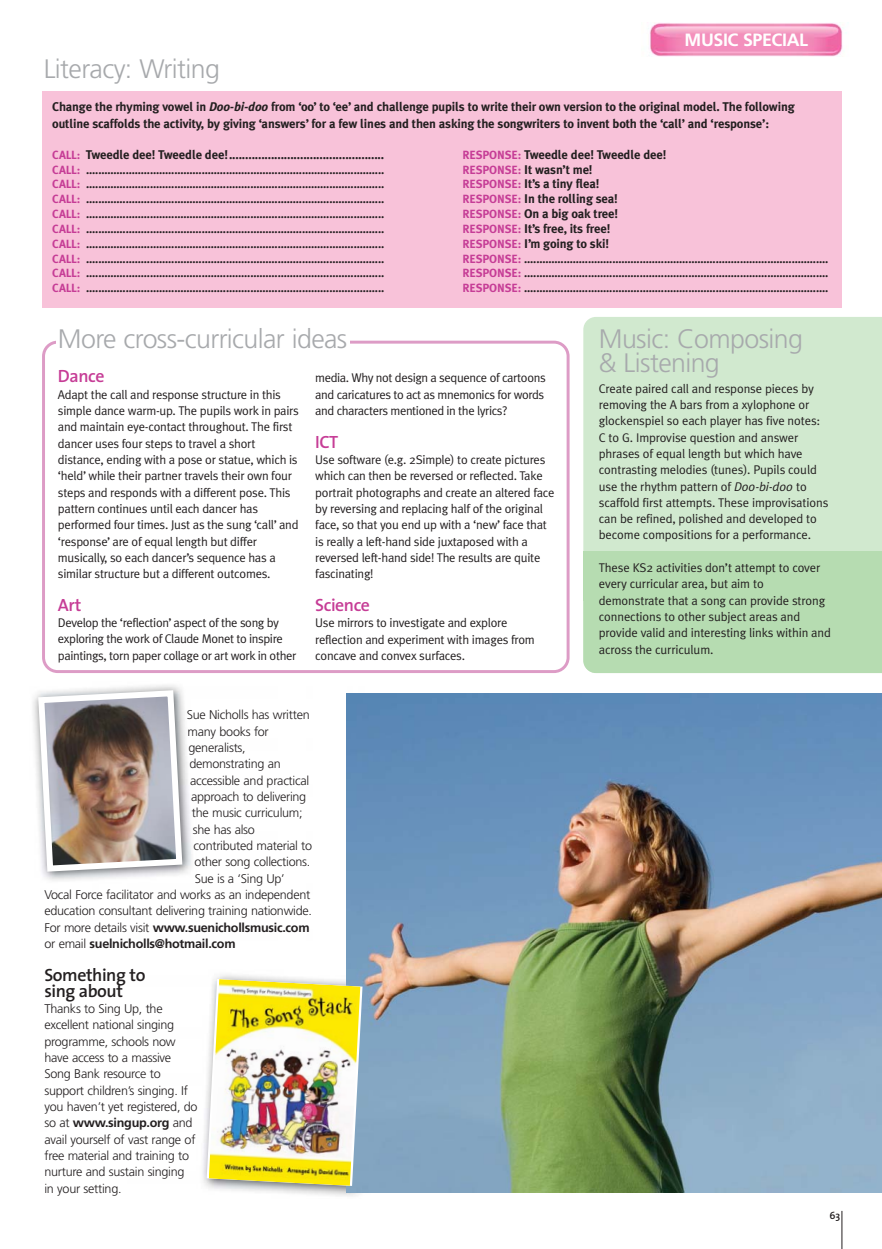
<style>
.page{position:relative;width:882px;height:1249px;background:#fff}
.page>*{position:absolute;margin:0;border:0;box-sizing:border-box;transform-origin:0 0}
.t1{font:300 26.7px/23.7px "Frutiger";letter-spacing:-.02em;color:#a7a9ac}
.t2{font:600 17.85px/16.4px "The Sans";letter-spacing:-.025em;color:#231f20}
.t3{font:600 17.85px "The Sans";letter-spacing:-.025em;color:#c63d96}
.t4{font:700 17.85px "Frutiger";letter-spacing:-.02em;color:#fff}
.t5{font:12.6px/16.4px "Meta Plus Normal";letter-spacing:-.02em;color:#231f20}
.t6{font:300 12.6px/16.4px "Frutiger";letter-spacing:-.02em;color:#231f20}
.t7{font:700 12.6px/16.4px "Meta Plus";letter-spacing:-.01em;color:#231f20}
.t8{font:700 12.6px "Frutiger";letter-spacing:-.02em;color:#231f20}
.t9{font:700 11.85px "Meta Plus";letter-spacing:-.01em;color:#231f20}
.t10{font:600 10.35px "The Sans";color:#231f20}
.s1{font-style:italic}
.s2{font-size:11.85px;color:#c63d96}
.s3{color:#c63d96}
.s4{font-weight:300}
.s5{font-weight:700}
</style>
<div class="page">
<img style="left:33px;top:685px;width:341px;height:511px">
<img style="left:346px;top:693px;width:535px;height:499px">
<div style="left:583px;top:317px;width:298px;height:235px;background:#d1e9cf"></div>
<div style="left:583px;top:601px;width:298px;height:72px;background:#b6dcb1"></div>
<div style="left:583px;top:552px;width:298px;height:49px;background:#b6dcb1"></div>
<div style="left:42px;top:91px;width:799px;height:217px;background:#f8c2d9"></div>
<img style="left:648px;top:23px;width:196px;height:34px">
<hr style="left:841px;top:1211px;width:1px;height:38px;background:#231f20">
<svg style="left:42px;top:341px;width:527px;height:332px"></svg>
<div style="left:56px;top:340px;width:294px;height:32px;background:#fff"></div>
<svg style="left:207px;top:979px;width:155px;height:207px"></svg>
<img style="left:209px;top:979px;width:151px;height:207px">
<img style="left:35px;top:687px;width:150px;height:188px">
<h2 class="t4" style="left:684px;top:33px;width:125px">MUSIC SPECIAL</h2>
<h1 class="t1" style="left:44px;top:59px;width:178px">Literacy: Writing</h1>
<p class="t7" style="left:52px;top:99px;width:743px">Change the rhyming vowel in <span class="s1">Doo-bi-doo</span> from ‘oo’ to ‘ee’ and challenge pupils to write their own version to the original model. The following outline scaffolds the activity, by giving ‘answers’ for a few lines and then asking the songwriters to invent both the ‘call’ and ‘response’:</p>
<p class="t7" style="left:52px;top:147px;width:333px"><span class="s2">CALL:</span> Tweedle dee! Tweedle dee!................................................</p>
<p class="t7" style="left:462px;top:147px;width:206px"><span class="s2">RESPONSE:</span> Tweedle dee! Tweedle dee!</p>
<p class="t9" style="left:52px;top:164px;width:333px"><span class="s3">CALL:</span> ..................................................................................................</p>
<p class="t7" style="left:462px;top:162px;width:132px"><span class="s2">RESPONSE:</span> It wasn’t me!</p>
<p class="t9" style="left:52px;top:179px;width:333px"><span class="s3">CALL:</span> ..................................................................................................</p>
<p class="t7" style="left:462px;top:176px;width:139px"><span class="s2">RESPONSE:</span> It’s a tiny flea!</p>
<p class="t9" style="left:52px;top:194px;width:333px"><span class="s3">CALL:</span> ..................................................................................................</p>
<p class="t7" style="left:462px;top:191px;width:157px"><span class="s2">RESPONSE:</span> In the rolling sea!</p>
<p class="t9" style="left:52px;top:209px;width:333px"><span class="s3">CALL:</span> ..................................................................................................</p>
<p class="t7" style="left:462px;top:206px;width:157px"><span class="s2">RESPONSE:</span> On a big oak tree!</p>
<p class="t9" style="left:52px;top:224px;width:333px"><span class="s3">CALL:</span> ..................................................................................................</p>
<p class="t7" style="left:462px;top:221px;width:149px"><span class="s2">RESPONSE:</span> It’s free, its free!</p>
<p class="t9" style="left:52px;top:239px;width:333px"><span class="s3">CALL:</span> ..................................................................................................</p>
<p class="t7" style="left:462px;top:236px;width:148px"><span class="s2">RESPONSE:</span> I’m going to ski!</p>
<p class="t9" style="left:52px;top:253px;width:333px"><span class="s3">CALL:</span> ..................................................................................................</p>
<p class="t9" style="left:462px;top:253px;width:367px"><span class="s3">RESPONSE:</span> ....................................................................................................</p>
<p class="t9" style="left:52px;top:268px;width:333px"><span class="s3">CALL:</span> ..................................................................................................</p>
<p class="t9" style="left:462px;top:268px;width:367px"><span class="s3">RESPONSE:</span> ....................................................................................................</p>
<p class="t9" style="left:52px;top:283px;width:333px"><span class="s3">CALL:</span> ..................................................................................................</p>
<p class="t9" style="left:462px;top:283px;width:367px"><span class="s3">RESPONSE:</span> ....................................................................................................</p>
<h1 class="t1" style="left:58px;top:329px;width:291px">More cross-curricular ideas</h1>
<h2 class="t3" style="left:58px;top:369px;width:48px">Dance</h2>
<p class="t5" style="left:58px;top:387px;width:242px">Adapt the call and response structure in this simple dance warm-up. The pupils work in pairs and maintain eye-contact throughout. The first dancer uses four steps to travel a short distance, ending with a pose or statue, which is ‘held’ while their partner travels their own four steps and responds with a different pose. This pattern continues until each dancer has performed four times. Just as the sung ‘call’ and ‘response’ are of equal length but differ musically, so each dancer’s sequence has a similar structure but a different outcomes.</p>
<h2 class="t3" style="left:58px;top:598px;width:25px">Art</h2>
<p class="t5" style="left:58px;top:615px;width:240px">Develop the ‘reflection’ aspect of the song by exploring the work of Claude Monet to inspire paintings, torn paper collage or art work in other</p>
<p class="t5" style="left:315px;top:371px;width:232px;text-align:justify">media. Why not design a sequence of cartoons and caricatures to act as mnemonics for words and characters mentioned in the lyrics?</p>
<h2 class="t3" style="left:315px;top:435px;width:25px">ICT</h2>
<p class="t5" style="left:315px;top:452px;width:241px">Use software (e.g. 2Simple) to create pictures which can then be reversed or reflected. Take portrait photographs and create an altered face by reversing and replacing half of the original face, so that you end up with a ‘new’ face that is really a left-hand side juxtaposed with a reversed left-hand side! The results are quite fascinating!</p>
<h2 class="t3" style="left:315px;top:598px;width:56px">Science</h2>
<p class="t5" style="left:315px;top:616px;width:221px">Use mirrors to investigate and explore reflection and experiment with images from concave and convex surfaces.</p>
<p class="t6" style="left:187px;top:708px;width:124px">Sue Nicholls has written</p>
<p class="t6" style="left:188px;top:724px;width:83px">many books for</p>
<p class="t6" style="left:188px;top:740px;width:59px">generalists,</p>
<p class="t6" style="left:189px;top:757px;width:93px">demonstrating an</p>
<p class="t6" style="left:190px;top:773px;width:120px">accessible and practical</p>
<p class="t6" style="left:191px;top:789px;width:117px">approach to delivering</p>
<p class="t6" style="left:192px;top:806px;width:112px">the music curriculum;</p>
<p class="t6" style="left:193px;top:822px;width:64px">she has also</p>
<p class="t6" style="left:194px;top:838px;width:120px">contributed material to</p>
<p class="t6" style="left:194px;top:855px;width:117px">other song collections.</p>
<p class="t6" style="left:195px;top:871px;width:91px">Sue is a ‘Sing Up’</p>
<p class="t6" style="left:44px;top:887px;width:267px">Vocal Force facilitator and works as an independent</p>
<p class="t6" style="left:44px;top:904px;width:269px">education consultant delivering training nationwide.</p>
<p class="t8" style="left:44px;top:922px;width:266px"><span class="s4">For more details visit</span> www.suenichollsmusic.com</p>
<p class="t8" style="left:44px;top:938px;width:192px"><span class="s4">or email</span> suelnicholls@hotmail.com</p>
<h2 class="t2" style="left:44px;top:968px;width:103px">Something to sing about</h2>
<p class="t6" style="left:44px;top:1002px;width:155px">Thanks to Sing Up, the excellent national singing programme, schools now have access to a massive<br>Song Bank resource to support children’s singing. If you haven’t yet registered, do so at <span class="s5">www.singup.org</span> and avail yourself of vast range of free material and training to nurture and sustain singing<br>in your setting.</p>
<h1 class="t1" style="left:598px;top:329px;width:206px">Music: Composing &amp; Listening</h1>
<p class="t5" style="left:598px;top:381px;width:231px">Create paired call and response pieces by removing the A bars from a xylophone or glockenspiel so each player has five notes:<br>C to G. Improvise question and answer phrases of equal length but which have contrasting melodies (tunes). Pupils could use the rhythm pattern of <span class="s1">Doo-bi-doo</span> to scaffold first attempts. These improvisations can be refined, polished and developed to become compositions for a performance.</p>
<p class="t5" style="left:598px;top:560px;width:233px">These KS2 activities don’t attempt to cover every curricular area, but aim to demonstrate that a song can provide strong connections to other subject areas and provide valid and interesting links within and across the curriculum.</p>
<p class="t10" style="left:829px;top:1211px;width:12px">63</p>
</div>
